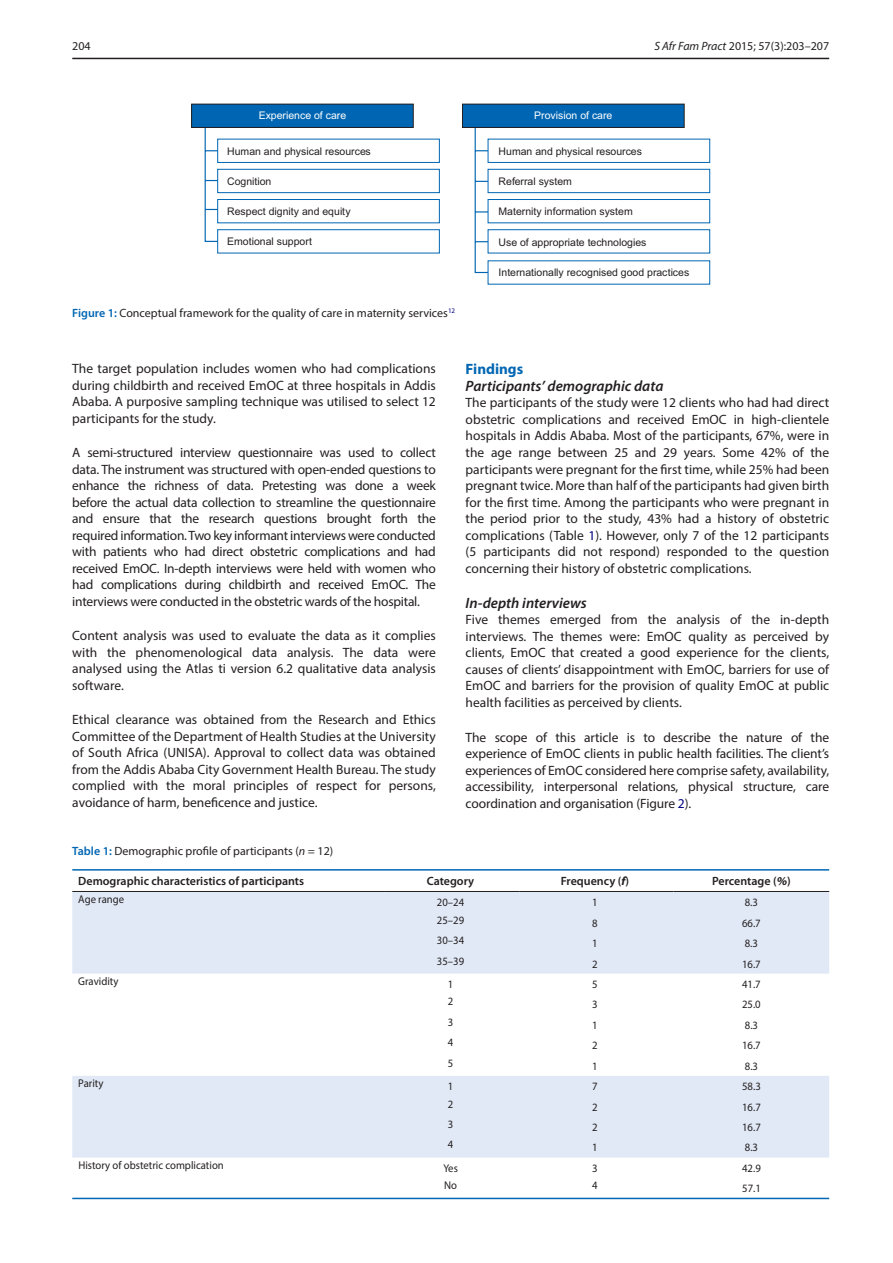
<style>
.page{position:relative;width:893px;height:1263px;background:#fff}
.page>*{position:absolute;margin:0;border:0;box-sizing:border-box;transform-origin:0 0}
.t1{font:italic 600 15px "Myriad Pro";color:#231f20}
.t2{font:700 15px "Myriad Pro";color:#0166b3}
.t3{font:13.5px/16.5px "Myriad Pro";color:#231f20;text-align:justify}
.t4{font:12px "Myriad Pro";color:#231f20}
.t5{font:600 12px "Myriad Pro";color:#231f20}
.t6{font:11.25px "Myriad Pro";color:#231f20;scale:.95 1}
.t7{font:10.5px "Arial";color:#231f20}
.t8{font:10.5px "Arial";color:#fff}
.s1{font-style:italic}
.s2{font-weight:600;color:#0166b3}
.s3{color:#000080}
.s4{font-weight:700;font-style:italic}
</style>
<div class="page">
<hr style="left:72px;top:58px;width:757px;height:1px;background:#231f20">
<svg style="left:204px;top:128px;width:272px;height:114px"></svg>
<div style="left:192px;top:104px;width:221px;height:23px;background:#0066b3"></div>
<div style="left:191px;top:104px;width:223px;height:24px;border:1px solid #231f20"></div>
<svg style="left:217px;top:138px;width:493px;height:147px"></svg>
<div style="left:462px;top:104px;width:222px;height:23px;background:#0066b3"></div>
<div style="left:462px;top:104px;width:222px;height:24px;border:1px solid #231f20"></div>
<hr style="left:72px;top:869px;width:757px;height:1px;background:#0166b3">
<svg style="left:72px;top:892px;width:757px;height:265px;fill:#e1e9f6"></svg>
<hr style="left:72px;top:891px;width:313px;height:1px;background:#231f20">
<hr style="left:385px;top:891px;width:134px;height:1px;background:#231f20">
<hr style="left:519px;top:891px;width:155px;height:1px;background:#231f20">
<hr style="left:674px;top:891px;width:155px;height:1px;background:#231f20">
<hr style="left:72px;top:1198px;width:757px;height:1px;background:#0166b3">
<p class="t4" style="left:72px;top:39px;width:20px">204</p>
<p class="t4" style="left:654px;top:39px;width:176px"><span class="s1">S Afr Fam Pract</span> 2015; 57(3):203–207</p>
<p class="t8" style="left:259px;top:108px;width:89px">Experience of care</p>
<p class="t8" style="left:534px;top:108px;width:80px">Provision of care</p>
<p class="t7" style="left:227px;top:144px;width:145px">Human and physical resources</p>
<p class="t7" style="left:227px;top:174px;width:46px">Cognition</p>
<p class="t7" style="left:227px;top:204px;width:125px">Respect dignity and equity</p>
<p class="t7" style="left:227px;top:235px;width:86px">Emotional support</p>
<p class="t7" style="left:499px;top:144px;width:145px">Human and physical resources</p>
<p class="t7" style="left:499px;top:174px;width:75px">Referral system</p>
<p class="t7" style="left:499px;top:204px;width:136px">Maternity information system</p>
<p class="t7" style="left:499px;top:235px;width:149px">Use of appropriate technologies</p>
<p class="t7" style="left:499px;top:265px;width:192px">Internationally recognised good practices</p>
<p class="t4" style="left:72px;top:306px;width:384px"><span class="s2">Figure 1:</span> Conceptual framework for the quality of care in maternity services<sup>12</sup></p>
<p class="t3" style="left:72px;top:360px;width:365px">The target population includes women who had complications during childbirth and received EmOC at three hospitals in Addis Ababa. A purposive sampling technique was utilised to select 12 participants for the study.</p>
<p class="t3" style="left:72px;top:444px;width:365px">A semi-structured interview questionnaire was used to collect data. The instrument was structured with open-ended questions to enhance the richness of data. Pretesting was done a week before the actual data collection to streamline the questionnaire and ensure that the research questions brought forth the required information. Two key informant interviews were conducted with patients who had direct obstetric complications and had received EmOC. In-depth interviews were held with women who had complications during childbirth and received EmOC. The interviews were conducted in the obstetric wards of the hospital.</p>
<p class="t3" style="left:72px;top:627px;width:365px">Content analysis was used to evaluate the data as it complies with the phenomenological data analysis. The data were analysed using the Atlas ti version 6.2 qualitative data analysis software.</p>
<p class="t3" style="left:72px;top:711px;width:365px">Ethical clearance was obtained from the Research and Ethics Committee of the Department of Health Studies at the University of South Africa (UNISA). Approval to collect data was obtained from the Addis Ababa City Government Health Bureau. The study complied with the moral principles of respect for persons, avoidance of harm, beneficence and justice.</p>
<p class="t2" style="left:466px;top:359px;width:59px">Findings</p>
<p class="t1" style="left:466px;top:376px;width:199px">Participants’ demographic data</p>
<p class="t3" style="left:466px;top:394px;width:365px">The participants of the study were 12 clients who had had direct obstetric complications and received EmOC in high-clientele hospitals in Addis Ababa. Most of the participants, 67%, were in the age range between 25 and 29 years. Some 42% of the participants were pregnant for the first time, while 25% had been pregnant twice. More than half of the participants had given birth for the first time. Among the participants who were pregnant in the period prior to the study, 43% had a history of obstetric complications (Table <span class="s3">1</span>). However, only 7 of the 12 participants (5 participants did not respond) responded to the question concerning their history of obstetric complications.</p>
<p class="t1" style="left:466px;top:593px;width:123px">In-depth interviews</p>
<p class="t3" style="left:466px;top:611px;width:365px">Five themes emerged from the analysis of the in-depth interviews. The themes were: EmOC quality as perceived by clients, EmOC that created a good experience for the clients, causes of clients’ disappointment with EmOC, barriers for use of EmOC and barriers for the provision of quality EmOC at public health facilities as perceived by clients.</p>
<p class="t3" style="left:466px;top:728px;width:365px">The scope of this article is to describe the nature of the experience of EmOC clients in public health facilities. The client’s experiences of EmOC considered here comprise safety, availability, accessibility, interpersonal relations, physical structure, care coordination and organisation (Figure <span class="s3">2</span>).</p>
<p class="t4" style="left:72px;top:844px;width:262px"><span class="s2">Table 1:</span> Demographic profile of participants (<span class="s1">n</span> = 12)</p>
<p class="t5" style="left:78px;top:874px;width:227px">Demographic characteristics of participants</p>
<p class="t5" style="left:427px;top:874px;width:49px">Category</p>
<p class="t5" style="left:561px;top:874px;width:70px">Frequency (<span class="s4">f</span>)</p>
<p class="t5" style="left:712px;top:874px;width:80px">Percentage (<span class="s4">%</span>)</p>
<p class="t6" style="left:78px;top:892px;width:50px">Age range</p>
<p class="t6" style="left:437px;top:895px;width:30px">20–24</p>
<p class="t6" style="left:592px;top:895px;width:7px">1</p>
<p class="t6" style="left:745px;top:895px;width:15px">8.3</p>
<p class="t6" style="left:437px;top:913px;width:30px">25–29</p>
<p class="t6" style="left:592px;top:916px;width:7px">8</p>
<p class="t6" style="left:742px;top:916px;width:21px">66.7</p>
<p class="t6" style="left:437px;top:933px;width:30px">30–34</p>
<p class="t6" style="left:592px;top:936px;width:7px">1</p>
<p class="t6" style="left:745px;top:936px;width:15px">8.3</p>
<p class="t6" style="left:437px;top:954px;width:30px">35–39</p>
<p class="t6" style="left:592px;top:957px;width:7px">2</p>
<p class="t6" style="left:742px;top:957px;width:21px">16.7</p>
<p class="t6" style="left:78px;top:974px;width:44px">Gravidity</p>
<p class="t6" style="left:448px;top:977px;width:7px">1</p>
<p class="t6" style="left:592px;top:977px;width:7px">5</p>
<p class="t6" style="left:742px;top:977px;width:21px">41.7</p>
<p class="t6" style="left:448px;top:995px;width:7px">2</p>
<p class="t6" style="left:592px;top:998px;width:7px">3</p>
<p class="t6" style="left:742px;top:998px;width:21px">25.0</p>
<p class="t6" style="left:448px;top:1015px;width:7px">3</p>
<p class="t6" style="left:592px;top:1018px;width:7px">1</p>
<p class="t6" style="left:745px;top:1018px;width:15px">8.3</p>
<p class="t6" style="left:448px;top:1035px;width:7px">4</p>
<p class="t6" style="left:592px;top:1038px;width:7px">2</p>
<p class="t6" style="left:742px;top:1038px;width:21px">16.7</p>
<p class="t6" style="left:448px;top:1056px;width:7px">5</p>
<p class="t6" style="left:592px;top:1059px;width:7px">1</p>
<p class="t6" style="left:745px;top:1059px;width:15px">8.3</p>
<p class="t6" style="left:78px;top:1076px;width:28px">Parity</p>
<p class="t6" style="left:448px;top:1079px;width:7px">1</p>
<p class="t6" style="left:592px;top:1079px;width:7px">7</p>
<p class="t6" style="left:742px;top:1079px;width:21px">58.3</p>
<p class="t6" style="left:448px;top:1097px;width:7px">2</p>
<p class="t6" style="left:592px;top:1100px;width:7px">2</p>
<p class="t6" style="left:742px;top:1100px;width:21px">16.7</p>
<p class="t6" style="left:448px;top:1117px;width:7px">3</p>
<p class="t6" style="left:592px;top:1120px;width:7px">2</p>
<p class="t6" style="left:742px;top:1120px;width:21px">16.7</p>
<p class="t6" style="left:448px;top:1138px;width:7px">4</p>
<p class="t6" style="left:592px;top:1141px;width:7px">1</p>
<p class="t6" style="left:745px;top:1141px;width:15px">8.3</p>
<p class="t6" style="left:78px;top:1158px;width:155px">History of obstetric complication</p>
<p class="t6" style="left:443px;top:1161px;width:17px">Yes</p>
<p class="t6" style="left:592px;top:1161px;width:7px">3</p>
<p class="t6" style="left:742px;top:1161px;width:21px">42.9</p>
<p class="t6" style="left:444px;top:1178px;width:15px">No</p>
<p class="t6" style="left:592px;top:1178px;width:7px">4</p>
<p class="t6" style="left:742px;top:1181px;width:21px">57.1</p>
</div>
